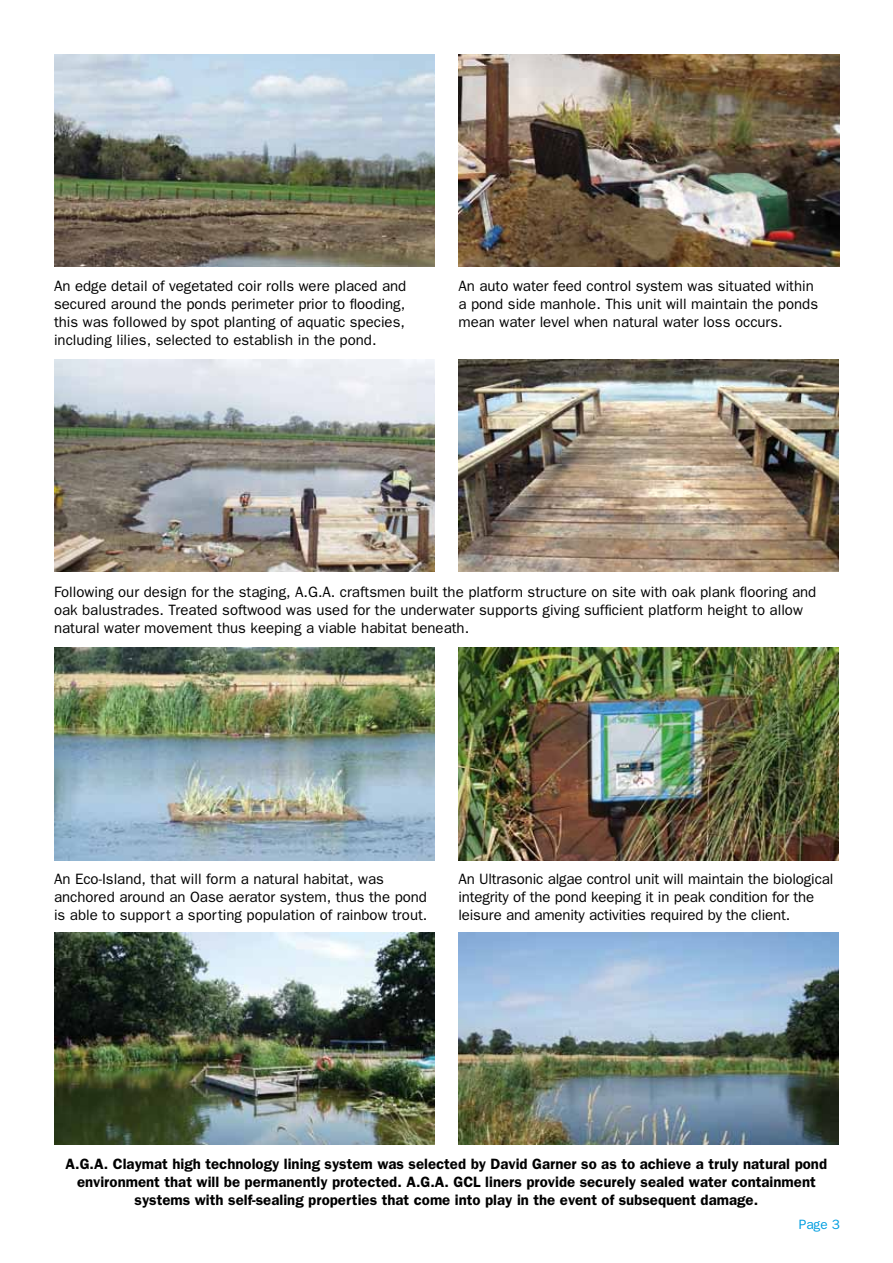
<style>
.page{position:relative;width:893px;height:1263px;background:#fff}
.page>*{position:absolute;margin:0;border:0;box-sizing:border-box;transform-origin:0 0}
.t1{font:15px/18px "Franklin Gothic";color:#000}
.t2{font:600 15px/18px "Franklin Gothic";color:#000;text-align:center}
.t3{font:13.5px "Franklin Gothic";color:#009ee0}
</style>
<div class="page">
<img style="left:54px;top:647px;width:381px;height:213px">
<img style="left:458px;top:647px;width:381px;height:213px">
<img style="left:54px;top:359px;width:381px;height:213px">
<img style="left:458px;top:359px;width:381px;height:213px">
<img style="left:54px;top:54px;width:381px;height:212px">
<img style="left:458px;top:54px;width:381px;height:213px">
<img style="left:54px;top:932px;width:381px;height:213px">
<img style="left:458px;top:932px;width:381px;height:213px">
<p class="t1" style="left:54px;top:276px;width:354px;text-align:justify">An edge detail of vegetated coir rolls were placed and secured around the ponds perimeter prior to flooding, this was followed by spot planting of aquatic species, including lilies, selected to establish in the pond.</p>
<p class="t1" style="left:458px;top:276px;width:361px">An auto water feed control system was situated within a pond side manhole. This unit will maintain the ponds mean water level when natural water loss occurs.</p>
<p class="t1" style="left:54px;top:582px;width:764px">Following our design for the staging, A.G.A. craftsmen built the platform structure on site with oak plank flooring and oak balustrades. Treated softwood was used for the underwater supports giving sufficient platform height to allow natural water movement thus keeping a viable habitat beneath.</p>
<p class="t1" style="left:54px;top:869px;width:375px">An Eco-Island, that will form a natural habitat, was anchored around an Oase aerator system, thus the pond is able to support a sporting population of rainbow trout.</p>
<p class="t1" style="left:458px;top:869px;width:376px">An Ultrasonic algae control unit will maintain the biological integrity of the pond keeping it in peak condition for the leisure and amenity activities required by the client.</p>
<p class="t2" style="left:66px;top:1154px;width:763px">A.G.A. Claymat high technology lining system was selected by David Garner so as to achieve a truly natural pond environment that will be permanently protected. A.G.A. GCL liners provide securely sealed water containment systems with self-sealing properties that come into play in the event of subsequent damage.</p>
<p class="t3" style="left:799px;top:1217px;width:43px">Page 3</p>
</div>
